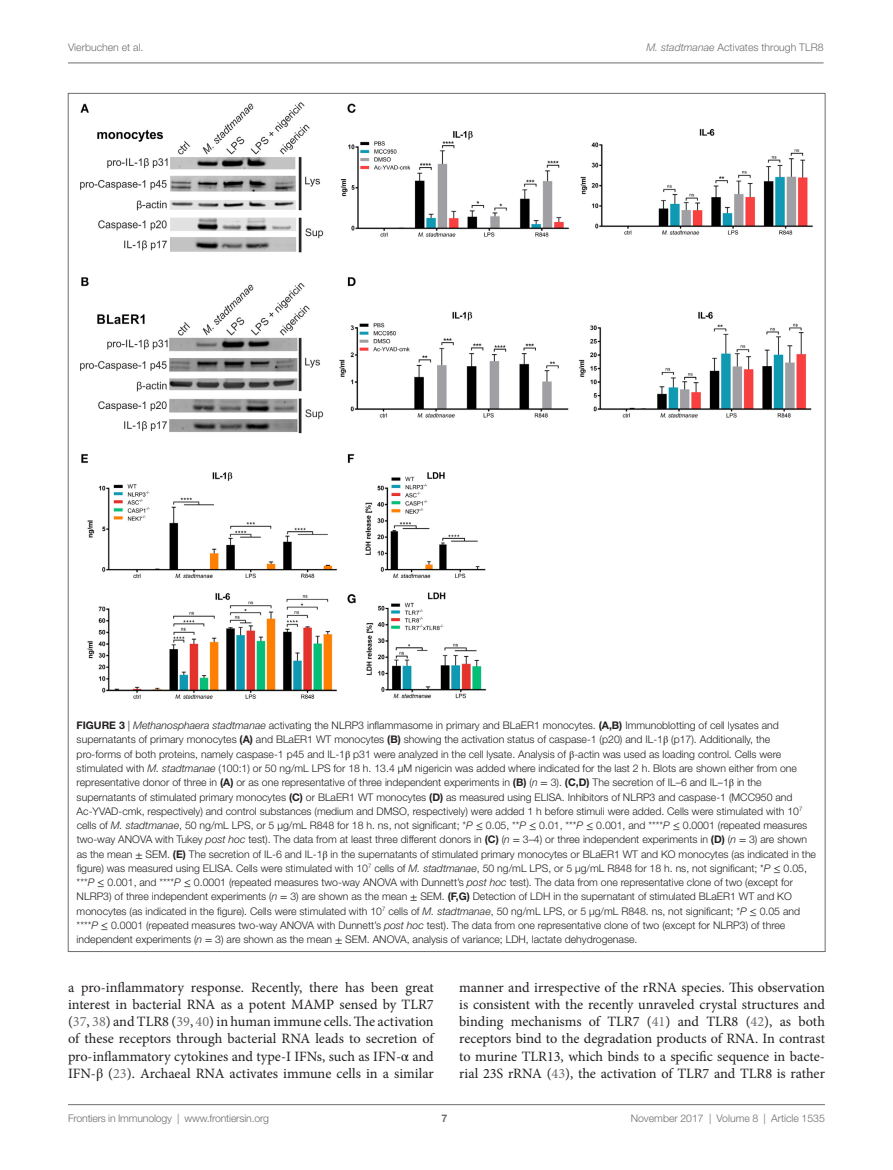
<style>
.page{position:relative;width:893px;height:1170px;background:#fff}
.page>*{position:absolute;margin:0;border:0;box-sizing:border-box;transform-origin:0 0}
.t1{font:14.25px/17.2px "Minion Pro";color:#231f20;text-align:justify}
.t2{font:300 10.5px/14.2px "Helvetica Neue LT Std";color:#231f20}
.t3{font:300 10.5px "Helvetica Neue LT Std";color:#6c6d70}
.t4{font:700 10.5px "Helvetica Neue LT Std";color:#6c6d70}
.s1{font-style:italic}
.s2{font-weight:700}
.s3{font-family:"STIX General";font-weight:400}
.s4{color:#6c6d70}
.s5{font-family:"STIX General"}
</style>
<div class="page">
<img style="left:80px;top:102px;width:733px;height:597px">
<hr style="left:68px;top:1104px;width:757px;height:1px;background:#6c6d70">
<hr style="left:68px;top:63px;width:755px;height:1px;background:#6c6d70">
<p class="t3" style="left:68px;top:41px;width:77px">Vierbuchen et al.</p>
<p class="t3" style="left:646px;top:41px;width:179px"><span class="s1">M. stadtmanae</span> Activates through TLR8</p>
<p class="t2" style="left:77px;top:718px;width:741px"><span class="s2">FIGURE 3</span> | <span class="s1">Methanosphaera stadtmanae</span> activating the NLRP3 inflammasome in primary and BLaER1 monocytes. <span class="s2">(A,B)</span> Immunoblotting of cell lysates and supernatants of primary monocytes <span class="s2">(A)</span> and BLaER1 WT monocytes <span class="s2">(B)</span> showing the activation status of caspase-1 (p20) and IL-1<span class="s3">β</span> (p17). Additionally, the pro-forms of both proteins, namely caspase-1 p45 and IL-1<span class="s3">β</span> p31 were analyzed in the cell lysate. Analysis of <span class="s3">β</span>-actin was used as loading control. Cells were stimulated with <span class="s1">M. stadtmanae</span> (100:1) or 50 ng/mL LPS for 18 h. 13.4 µM nigericin was added where indicated for the last 2 h. Blots are shown either from one representative donor of three in <span class="s2">(A)</span> or as one representative of three independent experiments in <span class="s2">(B)</span> (<span class="s1">n</span> <span class="s3">=</span> 3). <span class="s2">(C,D)</span> The secretion of IL–6 and IL–1<span class="s3">β</span> in the supernatants of stimulated primary monocytes <span class="s2">(C)</span> or BLaER1 WT monocytes <span class="s2">(D)</span> as measured using ELISA. Inhibitors of NLRP3 and caspase-1 (MCC950 and Ac-YVAD-cmk, respectively) and control substances (medium and DMSO, respectively) were added 1 h before stimuli were added. Cells were stimulated with 10<sup>7 </sup>cells of <span class="s1">M. stadtmanae</span>, 50 ng/mL LPS, or 5 µg/mL R848 for 18 h. ns, not significant; *<span class="s1">P</span> <span class="s3">≤</span> 0.05, **<span class="s1">P</span> <span class="s3">≤</span> 0.01, ***<span class="s1">P</span> <span class="s3">≤</span> 0.001, and ****<span class="s1">P</span> <span class="s3">≤</span> 0.0001 (repeated measures two-way ANOVA with Tukey <span class="s1">post hoc</span> test). The data from at least three different donors in <span class="s2">(C)</span> (<span class="s1">n</span> <span class="s3">=</span> 3–4) or three independent experiments in <span class="s2">(D)</span> (<span class="s1">n</span> <span class="s3">=</span> 3) are shown as the mean <span class="s3">±</span> SEM. <span class="s2">(E)</span> The secretion of IL-6 and IL-1<span class="s3">β</span> in the supernatants of stimulated primary monocytes or BLaER1 WT and KO monocytes (as indicated in the figure) was measured using ELISA. Cells were stimulated with 10<sup>7</sup> cells of <span class="s1">M. stadtmanae</span>, 50 ng/mL LPS, or 5 µg/mL R848 for 18 h. ns, not significant; *<span class="s1">P</span> <span class="s3">≤</span> 0.05, ***<span class="s1">P</span> <span class="s3">≤</span> 0.001, and ****<span class="s1">P</span> <span class="s3">≤</span> 0.0001 (repeated measures two-way ANOVA with Dunnett’s <span class="s1">post hoc</span> test). The data from one representative clone of two (except for NLRP3) of three independent experiments (<span class="s1">n</span> <span class="s3">=</span> 3) are shown as the mean <span class="s3">±</span> SEM. <span class="s2">(F,G)</span> Detection of LDH in the supernatant of stimulated BLaER1 WT and KO monocytes (as indicated in the figure). Cells were stimulated with 10<sup>7</sup> cells of <span class="s1">M. stadtmanae</span>, 50 ng/mL LPS, or 5 µg/mL R848. ns, not significant; *<span class="s1">P</span> <span class="s3">≤</span> 0.05 and ****<span class="s1">P</span> <span class="s3">≤</span> 0.0001 (repeated measures two-way ANOVA with Dunnett’s <span class="s1">post hoc</span> test). The data from one representative clone of two (except for NLRP3) of three independent experiments (<span class="s1">n</span> <span class="s3">=</span> 3) are shown as the mean <span class="s3">±</span> SEM. ANOVA, analysis of variance; LDH, lactate dehydrogenase.</p>
<p class="t1" style="left:68px;top:978px;width:367px">a pro-inflammatory response. Recently, there has been great interest in bacterial RNA as a potent MAMP sensed by TLR7 (<span class="s4">37</span>, <span class="s4">38</span>) and TLR8 (<span class="s4">39</span>, <span class="s4">40</span>) in human immune cells. The activation of these receptors through bacterial RNA leads to secretion of pro-inflammatory cytokines and type-I IFNs, such as IFN-<span class="s5">α</span> and IFN-<span class="s5">β</span> (<span class="s4">23</span>). Archaeal RNA activates immune cells in a similar</p>
<p class="t1" style="left:459px;top:978px;width:367px">manner and irrespective of the rRNA species. This observation is consistent with the recently unraveled crystal structures and binding mechanisms of TLR7 (<span class="s4">41</span>) and TLR8 (<span class="s4">42</span>), as both receptors bind to the degradation products of RNA. In contrast to murine TLR13, which binds to a specific sequence in bacte&shy;rial 23S rRNA (<span class="s4">43</span>), the activation of TLR7 and TLR8 is rather</p>
<p class="t3" style="left:68px;top:1111px;width:203px">Frontiers in Immunology | www.frontiersin.org</p>
<p class="t3" style="left:631px;top:1111px;width:196px">November 2017 | Volume 8 | Article 1535</p>
<p class="t4" style="left:441px;top:1111px;width:7px">7</p>
</div>
